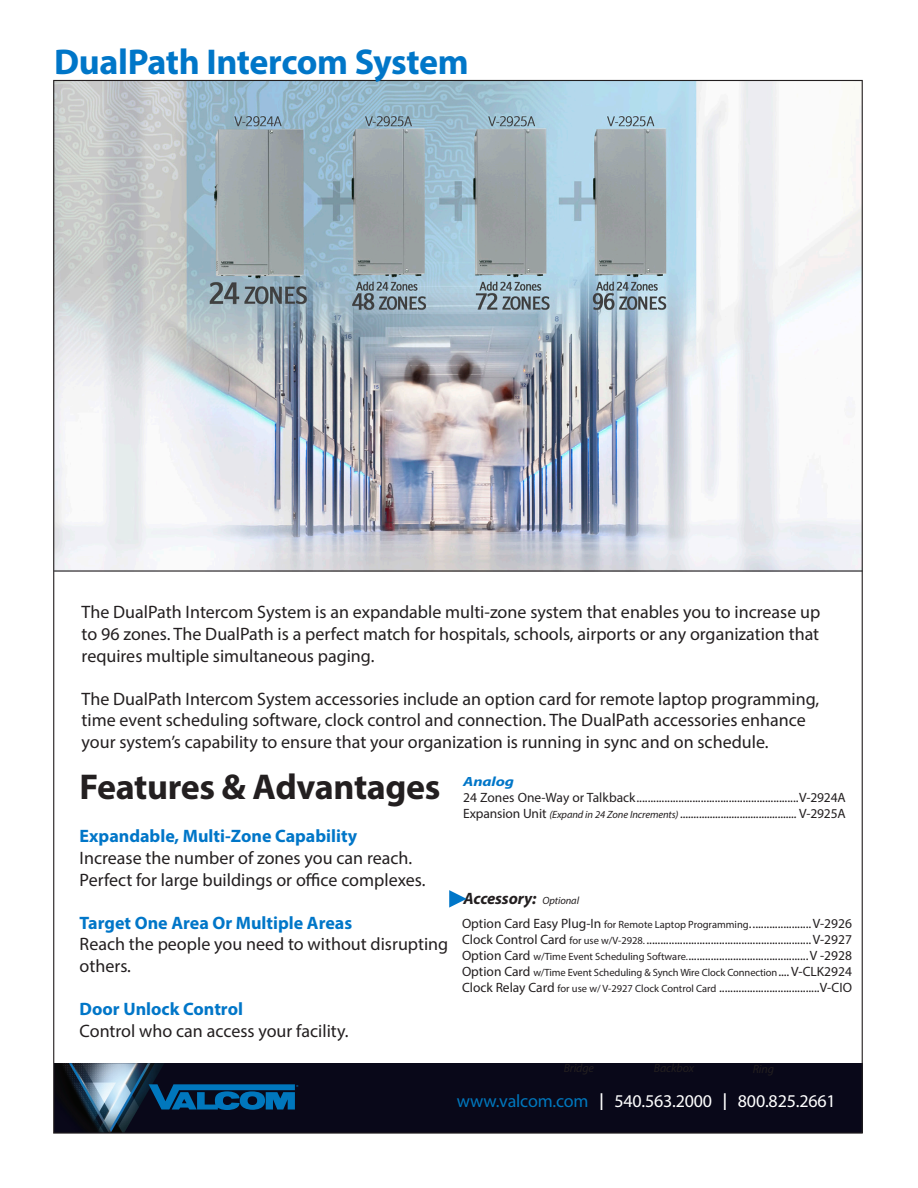
<style>
.page{position:relative;width:918px;height:1188px;background:#fff}
.page>*{position:absolute;margin:0;border:0;box-sizing:border-box;transform-origin:0 0}
.t1{font:700 36px "Myriad Pro";letter-spacing:-.01em;color:#0076c8}
.t2{font:700 36px "Myriad Pro";letter-spacing:-.01em;color:#231f20}
.t3{font:18px/21.6px "Myriad Pro";color:#231f20}
.t4{font:700 18px "Myriad Pro";color:#0076c8}
.t5{font:18px "Myriad Pro";letter-spacing:-.01em;color:#fff}
.t6{font:italic 700 16.5px "Myriad Pro";letter-spacing:-.01em;color:#231f20}
.t7{font:13.5px/16.2px "Myriad Pro";color:#231f20}
.t8{font:italic 700 13.35px "Myriad Pro";letter-spacing:-.01em;color:#0076c8;scale:1.23 1}
.t9{font:italic 12px "Myriad Pro";letter-spacing:-.01em;color:#231f20}
.t10{font:10.5px "Myriad Pro";letter-spacing:-.01em;color:#231f20}
.t11{font:6px "Myriad Pro";color:#0077bd}
.s1{font-style:italic;font-size:10.5px}
.s2{font-style:italic}
.s3{font-weight:400;font-size:10.5px}
.s4{font-size:10.5px}
.s5{font-size:13.5px}
.s6{color:#0077bd}
.s7{font-size:24.9px}
</style>
<div class="page">
<div style="left:54px;top:1063px;width:809px;height:70px;background:#090819"></div>
<img style="left:55px;top:1063px;width:109px;height:69px">
<svg style="left:149px;top:1084px;width:146px;height:26px"></svg>
<img style="left:55px;top:82px;width:806px;height:488px">
<hr style="left:54px;top:570px;width:809px;height:2px;background:#231f20">
<svg style="left:449px;top:890px;width:18px;height:18px"></svg>
<p class="t1" style="left:54px;top:38px;width:416px">DualPath Intercom System</p>
<p class="t3" style="left:82px;top:601px;width:740px;text-align:justify">The DualPath Intercom System is an expandable multi-zone system that enables you to increase up to 96 zones. The DualPath is a perfect match for hospitals, schools, airports or any organization that requires multiple simultaneous paging.</p>
<p class="t3" style="left:82px;top:688px;width:739px">The DualPath Intercom System accessories include an option card for remote laptop programming, time event scheduling software, clock control and connection. The DualPath accessories enhance your system’s capability to ensure that your organization is running in sync and on schedule.</p>
<p class="t2" style="left:80px;top:764px;width:362px">Features &amp; Advantages</p>
<p class="t4" style="left:80px;top:825px;width:279px">Expandable, Multi-Zone Capability</p>
<p class="t3" style="left:80px;top:847px;width:347px">Increase the number of zones you can reach.<br>Perfect for large buildings or office complexes.</p>
<p class="t4" style="left:80px;top:911px;width:274px">Target One Area Or Multiple Areas</p>
<p class="t3" style="left:80px;top:933px;width:370px">Reach the people you need to without disrupting others.</p>
<p class="t4" style="left:80px;top:997px;width:165px">Door Unlock Control</p>
<p class="t3" style="left:80px;top:1020px;width:270px">Control who can access your facility.</p>
<p class="t9" style="left:654px;top:1060px;width:42px">Backbox</p>
<p class="t8" style="left:463px;top:773px;width:43px">Analog</p>
<p class="t7" style="left:463px;top:789px;width:384px">24 Zones One-Way or Talkback..........................................................V-2924A<br>Expansion Unit <span class="s1">(Expand in 24 Zone Increments)</span> <span class="s2">...........................................</span> V-2925A</p>
<p class="t6" style="left:464px;top:888px;width:117px">Accessory: <span class="s3">Optional</span></p>
<p class="t7" style="left:462px;top:915px;width:392px">Option Card Easy Plug-In <span class="s4">for Remote Laptop Programming</span>......................V-2926</p>
<p class="t7" style="left:462px;top:931px;width:392px">Clock Control Card <span class="s4">for use w/V-2928.</span> ...........................................................V-2927</p>
<p class="t7" style="left:462px;top:947px;width:392px">Option Card <span class="s4">w/Time Event Scheduling Software.</span>...........................................V -2928</p>
<p class="t10" style="left:462px;top:966px;width:392px"><span class="s5">Option Card</span> w/Time Event Scheduling &amp; Synch Wire Clock Connection<span class="s5">....V-CLK2924</span></p>
<p class="t7" style="left:462px;top:980px;width:392px">Clock Relay Card <span class="s4">for use w/ V-2927 Clock Control Card</span> ....................................V-CIO</p>
<p class="t11" style="left:296px;top:1083px;width:4px">®</p>
<p class="t5" style="left:457px;top:1090px;width:380px"><span class="s6">www.valcom.com</span> <span class="s7">I</span> 540.563.2000 <span class="s7">I</span> 800.825.2661</p>
</div>
